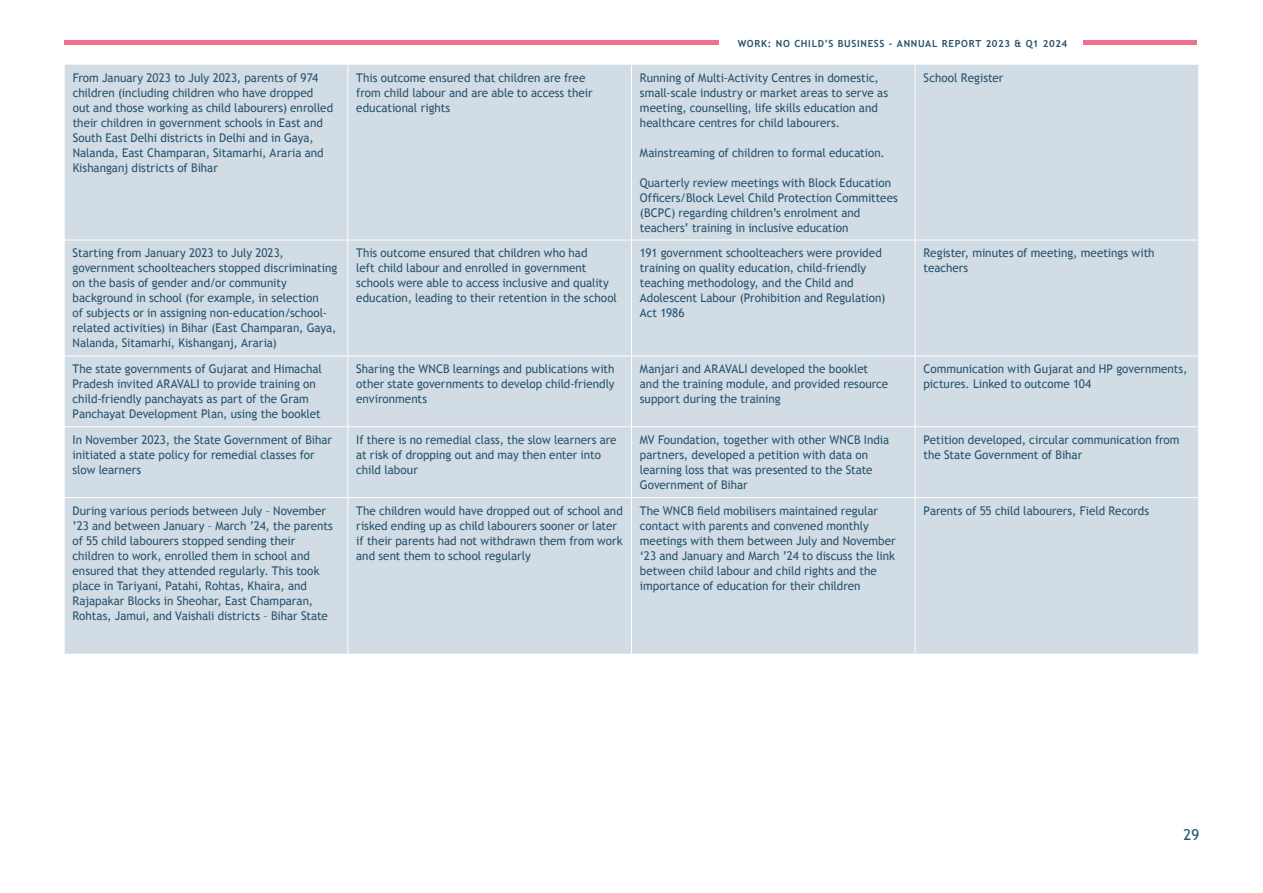
<style>
.page{position:relative;width:1263px;height:893px;background:#fff}
.page>*{position:absolute;margin:0;border:0;box-sizing:border-box;transform-origin:0 0}
.t1{font:15px "Trebuchet MS";color:#26536d}
.t2{font:12px/15px "Trebuchet MS";color:#26536d}
.t3{font:700 9.75px "Trebuchet MS";letter-spacing:.07em;color:#26536d}
</style>
<div class="page">
<div style="left:64px;top:40px;width:655px;height:5px;background:#f16f8a"></div>
<div style="left:1083px;top:40px;width:114px;height:5px;background:#f16f8a"></div>
<div style="left:65px;top:65px;width:1133px;height:589px;background:#d2dce5"></div>
<hr style="left:347px;top:65px;width:1px;height:175px;background:#fff">
<hr style="left:631px;top:65px;width:1px;height:175px;background:#fff">
<hr style="left:915px;top:65px;width:1px;height:175px;background:#fff">
<hr style="left:64px;top:240px;width:284px;height:1px;background:#fff">
<hr style="left:348px;top:240px;width:283px;height:1px;background:#fff">
<hr style="left:347px;top:240px;width:1px;height:115px;background:#fff">
<hr style="left:631px;top:240px;width:284px;height:1px;background:#fff">
<hr style="left:631px;top:240px;width:1px;height:115px;background:#fff">
<hr style="left:915px;top:240px;width:284px;height:1px;background:#fff">
<hr style="left:915px;top:240px;width:1px;height:115px;background:#fff">
<hr style="left:64px;top:355px;width:284px;height:1px;background:#fff">
<hr style="left:348px;top:355px;width:283px;height:1px;background:#fff">
<hr style="left:347px;top:356px;width:1px;height:70px;background:#fff">
<hr style="left:631px;top:355px;width:284px;height:1px;background:#fff">
<hr style="left:631px;top:356px;width:1px;height:70px;background:#fff">
<hr style="left:915px;top:355px;width:284px;height:1px;background:#fff">
<hr style="left:915px;top:356px;width:1px;height:70px;background:#fff">
<hr style="left:64px;top:426px;width:284px;height:1px;background:#fff">
<hr style="left:348px;top:426px;width:283px;height:1px;background:#fff">
<hr style="left:347px;top:427px;width:1px;height:70px;background:#fff">
<hr style="left:631px;top:426px;width:284px;height:1px;background:#fff">
<hr style="left:631px;top:427px;width:1px;height:70px;background:#fff">
<hr style="left:915px;top:426px;width:284px;height:1px;background:#fff">
<hr style="left:915px;top:427px;width:1px;height:70px;background:#fff">
<hr style="left:64px;top:497px;width:284px;height:1px;background:#fff">
<hr style="left:348px;top:497px;width:283px;height:1px;background:#fff">
<hr style="left:347px;top:498px;width:1px;height:156px;background:#fff">
<hr style="left:631px;top:497px;width:284px;height:1px;background:#fff">
<hr style="left:631px;top:498px;width:1px;height:156px;background:#fff">
<hr style="left:915px;top:497px;width:284px;height:1px;background:#fff">
<hr style="left:915px;top:498px;width:1px;height:156px;background:#fff">
<p class="t3" style="left:738px;top:37px;width:331px">WORK: NO CHILD’S BUSINESS - ANNUAL REPORT 2023 &amp; Q1 2024</p>
<p class="t2" style="left:73px;top:70px;width:262px">From January 2023 to July 2023, parents of 974 children (including children who have dropped out and those working as child labourers) enrolled their children in government schools in East and South East Delhi districts in Delhi and in Gaya, Nalanda, East Champaran, Sitamarhi, Araria and Kishanganj districts of Bihar</p>
<p class="t2" style="left:356px;top:70px;width:238px">This outcome ensured that children are free from child labour and are able to access their educational rights</p>
<p class="t2" style="left:640px;top:70px;width:250px">Running of Multi-Activity Centres in domestic, small-scale industry or market areas to serve as meeting, counselling, life skills education and healthcare centres for child labourers.</p>
<p class="t2" style="left:640px;top:145px;width:246px">Mainstreaming of children to formal education.</p>
<p class="t2" style="left:640px;top:175px;width:259px">Quarterly review meetings with Block Education Officers/Block Level Child Protection Committees (BCPC) regarding children’s enrolment and teachers’ training in inclusive education</p>
<p class="t2" style="left:924px;top:70px;width:81px">School Register</p>
<p class="t2" style="left:73px;top:246px;width:266px">Starting from January 2023 to July 2023, government schoolteachers stopped discriminating on the basis of gender and/or community background in school (for example, in selection<br>of subjects or in assigning non-education/school&shy;related activities) in Bihar (East Champaran, Gaya, Nalanda, Sitamarhi, Kishanganj, Araria)</p>
<p class="t2" style="left:356px;top:246px;width:262px">This outcome ensured that children who had<br>left child labour and enrolled in government schools were able to access inclusive and quality education, leading to their retention in the school</p>
<p class="t2" style="left:640px;top:246px;width:247px">191 government schoolteachers were provided training on quality education, child-friendly teaching methodology, and the Child and Adolescent Labour (Prohibition and Regulation)<br>Act 1986</p>
<p class="t2" style="left:923px;top:246px;width:233px">Register, minutes of meeting, meetings with teachers</p>
<p class="t2" style="left:73px;top:362px;width:251px">The state governments of Gujarat and Himachal Pradesh invited ARAVALI to provide training on child-friendly panchayats as part of the Gram Panchayat Development Plan, using the booklet</p>
<p class="t2" style="left:356px;top:362px;width:260px;text-align:justify">Sharing the WNCB learnings and publications with other state governments to develop child-friendly environments</p>
<p class="t2" style="left:640px;top:362px;width:250px">Manjari and ARAVALI developed the booklet and the training module, and provided resource support during the training</p>
<p class="t2" style="left:923px;top:362px;width:265px">Communication with Gujarat and HP governments, pictures. Linked to outcome 104</p>
<p class="t2" style="left:73px;top:433px;width:261px">In November 2023, the State Government of Bihar initiated a state policy for remedial classes for slow learners</p>
<p class="t2" style="left:356px;top:433px;width:262px">If there is no remedial class, the slow learners are at risk of dropping out and may then enter into child labour</p>
<p class="t2" style="left:640px;top:433px;width:251px">MV Foundation, together with other WNCB India partners, developed a petition with data on learning loss that was presented to the State Government of Bihar</p>
<p class="t2" style="left:923px;top:433px;width:258px">Petition developed, circular communication from the State Government of Bihar</p>
<p class="t2" style="left:73px;top:503px;width:262px">During various periods between July – November ’23 and between January – March ’24, the parents of 55 child labourers stopped sending their children to work, enrolled them in school and ensured that they attended regularly. This took place in Tariyani, Patahi, Rohtas, Khaira, and Rajapakar Blocks in Sheohar, East Champaran, Rohtas, Jamui, and Vaishali districts – Bihar State</p>
<p class="t2" style="left:356px;top:503px;width:268px">The children would have dropped out of school and risked ending up as child labourers sooner or later if their parents had not withdrawn them from work and sent them to school regularly</p>
<p class="t2" style="left:640px;top:503px;width:257px">The WNCB field mobilisers maintained regular contact with parents and convened monthly meetings with them between July and November ‘23 and January and March ’24 to discuss the link between child labour and child rights and the importance of education for their children</p>
<p class="t2" style="left:923px;top:503px;width:227px">Parents of 55 child labourers, Field Records</p>
<p class="t1" style="left:1183px;top:826px;width:17px">29</p>
</div>
